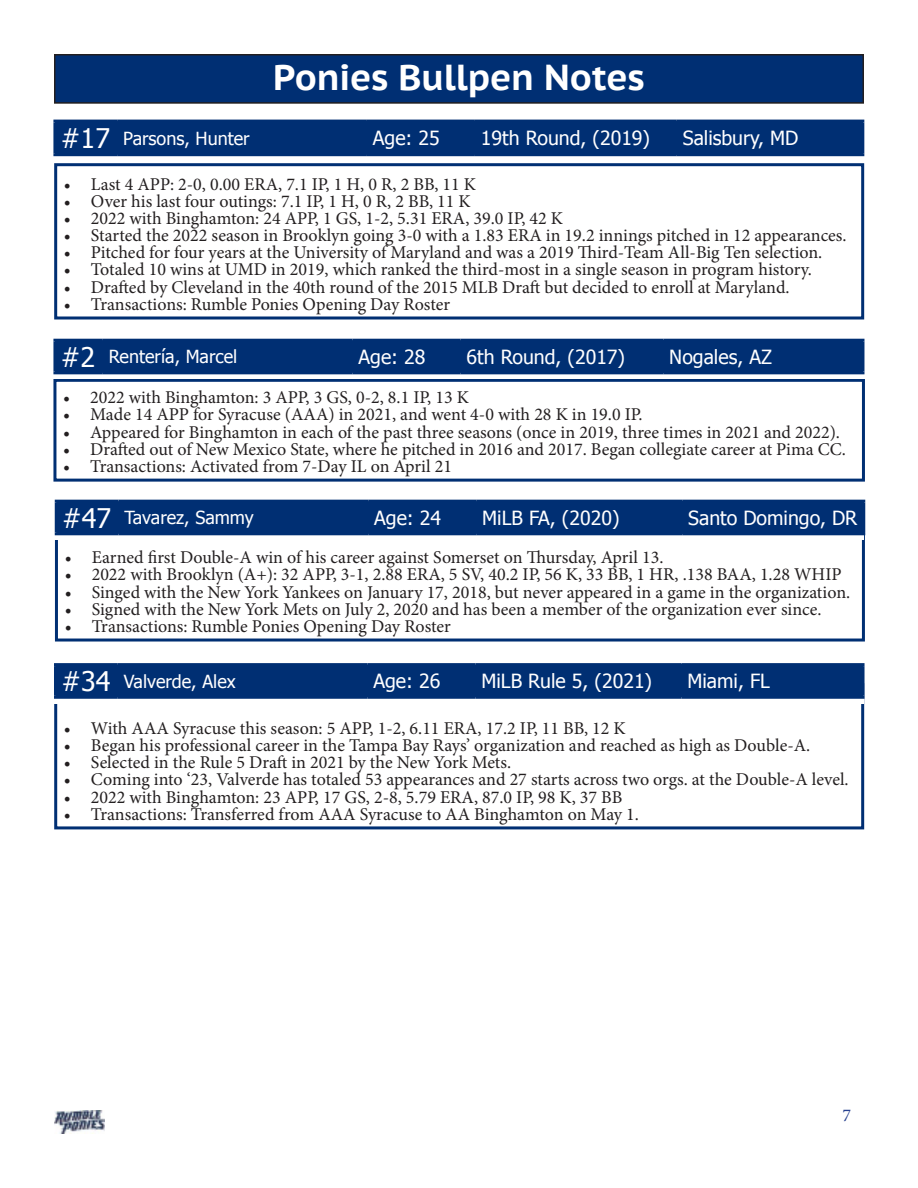
<style>
.page{position:relative;width:918px;height:1188px;background:#fff}
.page>*{position:absolute;margin:0;border:0;box-sizing:border-box;transform-origin:0 0}
.t1{font:700 36px "PT Sans Caption";letter-spacing:-.005em;color:#fff}
.t2{font:27px "Tahoma";color:#fff}
.t3{font:19.5px "Tahoma";color:#fff}
.t4{font:18px "Minion Pro";color:#231f20}
.t5{font:18px "Tahoma";color:#fff}
.t6{font:18px "Minion Pro";color:#253f8e}
</style>
<div class="page">
<div style="left:55px;top:55px;width:808px;height:48px;background:#002f73"></div>
<div style="left:54px;top:54px;width:810px;height:50px;border:2px solid #231f20"></div>
<img style="left:54px;top:1110px;width:51px;height:24px">
<div style="left:54px;top:683px;width:810px;height:146px;border:3px solid #002f73"></div>
<div style="left:54px;top:663px;width:809px;height:40px;background:#fff"></div>
<div style="left:57px;top:666px;width:623px;height:30px;background:#002f73"></div>
<div style="left:681px;top:665px;width:182px;height:32px;background:#002f73"></div>
<hr style="left:54px;top:663px;width:64px;height:3px;background:#002f73">
<hr style="left:54px;top:666px;width:3px;height:30px;background:#002f73">
<hr style="left:118px;top:663px;width:249px;height:3px;background:#002f73">
<hr style="left:116px;top:666px;width:3px;height:30px;background:#002f73">
<hr style="left:367px;top:663px;width:108px;height:3px;background:#002f73">
<hr style="left:366px;top:666px;width:3px;height:30px;background:#002f73">
<hr style="left:475px;top:663px;width:206px;height:3px;background:#002f73">
<hr style="left:474px;top:666px;width:3px;height:30px;background:#002f73">
<hr style="left:681px;top:663px;width:184px;height:3px;background:#002f73">
<hr style="left:680px;top:666px;width:3px;height:30px;background:#002f73">
<hr style="left:862px;top:666px;width:3px;height:30px;background:#002f73">
<hr style="left:54px;top:696px;width:64px;height:3px;background:#002f73">
<hr style="left:118px;top:696px;width:249px;height:3px;background:#002f73">
<hr style="left:367px;top:696px;width:108px;height:3px;background:#002f73">
<hr style="left:475px;top:696px;width:206px;height:3px;background:#002f73">
<hr style="left:681px;top:696px;width:184px;height:3px;background:#002f73">
<div style="left:54px;top:163px;width:810px;height:157px;border:3px solid #002f73"></div>
<svg style="left:53px;top:156px;width:811px;height:1px"></svg>
<div style="left:56px;top:123px;width:619px;height:30px;background:#002f73"></div>
<div style="left:677px;top:121px;width:186px;height:34px;background:#002f73"></div>
<hr style="left:53px;top:120px;width:64px;height:3px;background:#002f73">
<hr style="left:53px;top:123px;width:3px;height:30px;background:#002f73">
<hr style="left:117px;top:120px;width:250px;height:3px;background:#002f73">
<hr style="left:116px;top:123px;width:3px;height:30px;background:#002f73">
<hr style="left:367px;top:120px;width:108px;height:3px;background:#002f73">
<hr style="left:365px;top:123px;width:3px;height:30px;background:#002f73">
<hr style="left:475px;top:120px;width:202px;height:3px;background:#002f73">
<hr style="left:473px;top:123px;width:3px;height:30px;background:#002f73">
<hr style="left:677px;top:120px;width:187px;height:3px;background:#002f73">
<hr style="left:675px;top:123px;width:3px;height:30px;background:#002f73">
<hr style="left:861px;top:123px;width:3px;height:30px;background:#002f73">
<hr style="left:53px;top:153px;width:64px;height:3px;background:#002f73">
<hr style="left:117px;top:153px;width:250px;height:3px;background:#002f73">
<hr style="left:367px;top:153px;width:108px;height:3px;background:#002f73">
<hr style="left:475px;top:153px;width:202px;height:3px;background:#002f73">
<hr style="left:677px;top:153px;width:187px;height:3px;background:#002f73">
<div style="left:53px;top:379px;width:812px;height:103px;border:3px solid #002f73"></div>
<div style="left:53px;top:339px;width:812px;height:40px;background:linear-gradient(to right,#fff,#fff)"></div>
<div style="left:56px;top:342px;width:606px;height:29px;background:#002f73"></div>
<div style="left:663px;top:340px;width:200px;height:33px;background:#002f73"></div>
<hr style="left:53px;top:339px;width:50px;height:3px;background:#002f73">
<hr style="left:53px;top:342px;width:3px;height:29px;background:#002f73">
<hr style="left:103px;top:339px;width:250px;height:3px;background:#002f73">
<hr style="left:101px;top:342px;width:3px;height:29px;background:#002f73">
<hr style="left:353px;top:339px;width:108px;height:3px;background:#002f73">
<hr style="left:351px;top:342px;width:3px;height:29px;background:#002f73">
<hr style="left:461px;top:339px;width:202px;height:3px;background:#002f73">
<hr style="left:459px;top:342px;width:3px;height:29px;background:#002f73">
<hr style="left:663px;top:339px;width:201px;height:3px;background:#002f73">
<hr style="left:662px;top:342px;width:3px;height:29px;background:#002f73">
<hr style="left:861px;top:342px;width:3px;height:29px;background:#002f73">
<hr style="left:53px;top:371px;width:50px;height:3px;background:#002f73">
<hr style="left:103px;top:371px;width:250px;height:3px;background:#002f73">
<hr style="left:353px;top:371px;width:108px;height:3px;background:#002f73">
<hr style="left:461px;top:371px;width:202px;height:3px;background:#002f73">
<hr style="left:663px;top:371px;width:201px;height:3px;background:#002f73">
<div style="left:55px;top:520px;width:810px;height:122px;border:3px solid #002f73"></div>
<div style="left:55px;top:500px;width:809px;height:40px;background:linear-gradient(to right,#fff,#fff)"></div>
<div style="left:58px;top:503px;width:623px;height:29px;background:#002f73"></div>
<div style="left:682px;top:501px;width:182px;height:33px;background:#002f73"></div>
<hr style="left:55px;top:500px;width:63px;height:3px;background:#002f73">
<hr style="left:55px;top:503px;width:3px;height:29px;background:#002f73">
<hr style="left:118px;top:500px;width:250px;height:3px;background:#002f73">
<hr style="left:117px;top:503px;width:3px;height:29px;background:#002f73">
<hr style="left:368px;top:500px;width:108px;height:3px;background:#002f73">
<hr style="left:367px;top:503px;width:3px;height:29px;background:#002f73">
<hr style="left:476px;top:500px;width:206px;height:3px;background:#002f73">
<hr style="left:475px;top:503px;width:3px;height:29px;background:#002f73">
<hr style="left:682px;top:500px;width:183px;height:3px;background:#002f73">
<hr style="left:681px;top:503px;width:3px;height:29px;background:#002f73">
<hr style="left:862px;top:503px;width:3px;height:29px;background:#002f73">
<hr style="left:55px;top:532px;width:63px;height:3px;background:#002f73">
<hr style="left:118px;top:532px;width:250px;height:3px;background:#002f73">
<hr style="left:368px;top:532px;width:108px;height:3px;background:#002f73">
<hr style="left:476px;top:532px;width:206px;height:3px;background:#002f73">
<hr style="left:682px;top:532px;width:183px;height:3px;background:#002f73">
<p class="t1" style="left:273px;top:53px;width:373px">Ponies Bullpen Notes</p>
<p class="t2" style="left:61px;top:120px;width:51px">#17</p>
<p class="t5" style="left:123px;top:126px;width:128px">Parsons, Hunter</p>
<p class="t3" style="left:373px;top:125px;width:69px">Age: 25</p>
<p class="t3" style="left:481px;top:125px;width:171px">19th Round, (2019)</p>
<p class="t3" style="left:683px;top:125px;width:117px">Salisbury, MD</p>
<p class="t4" style="left:64px;top:172px;width:414px">• Last 4 APP: 2-0, 0.00 ERA, 7.1 IP, 1 H, 0 R, 2 BB, 11 K</p>
<p class="t4" style="left:64px;top:189px;width:408px">• Over his last four outings: 7.1 IP, 1 H, 0 R, 2 BB, 11 K</p>
<p class="t4" style="left:64px;top:206px;width:501px">• 2022 with Binghamton: 24 APP, 1 GS, 1-2, 5.31 ERA, 39.0 IP, 42 K</p>
<p class="t4" style="left:64px;top:223px;width:784px">• Started the 2022 season in Brooklyn going 3-0 with a 1.83 ERA in 19.2 innings pitched in 12 appearances.</p>
<p class="t4" style="left:64px;top:241px;width:760px">• Pitched for four years at the University of Maryland and was a 2019 Third-Team All-Big Ten selection.</p>
<p class="t4" style="left:64px;top:258px;width:750px">• Totaled 10 wins at UMD in 2019, which ranked the third-most in a single season in program history.</p>
<p class="t4" style="left:64px;top:275px;width:727px">• Drafted by Cleveland in the 40th round of the 2015 MLB Draft but decided to enroll at Maryland.</p>
<p class="t4" style="left:64px;top:292px;width:388px">• Transactions: Rumble Ponies Opening Day Roster</p>
<p class="t2" style="left:61px;top:339px;width:36px">#2</p>
<p class="t5" style="left:109px;top:345px;width:130px">Rentería, Marcel</p>
<p class="t3" style="left:359px;top:344px;width:69px">Age: 28</p>
<p class="t3" style="left:467px;top:344px;width:160px">6th Round, (2017)</p>
<p class="t3" style="left:669px;top:344px;width:104px">Nogales, AZ</p>
<p class="t4" style="left:63px;top:386px;width:407px">• 2022 with Binghamton: 3 APP, 3 GS, 0-2, 8.1 IP, 13 K</p>
<p class="t4" style="left:63px;top:403px;width:581px">• Made 14 APP for Syracuse (AAA) in 2021, and went 4-0 with 28 K in 19.0 IP.</p>
<p class="t4" style="left:63px;top:420px;width:778px">• Appeared for Binghamton in each of the past three seasons (once in 2019, three times in 2021 and 2022).</p>
<p class="t4" style="left:63px;top:437px;width:784px">• Drafted out of New Mexico State, where he pitched in 2016 and 2017. Began collegiate career at Pima CC.</p>
<p class="t4" style="left:63px;top:454px;width:390px">• Transactions: Activated from 7-Day IL on April 21</p>
<p class="t2" style="left:62px;top:500px;width:51px">#47</p>
<p class="t5" style="left:124px;top:506px;width:131px">Tavarez, Sammy</p>
<p class="t3" style="left:374px;top:505px;width:69px">Age: 24</p>
<p class="t3" style="left:482px;top:505px;width:139px">MiLB FA, (2020)</p>
<p class="t3" style="left:688px;top:505px;width:171px">Santo Domingo, DR</p>
<p class="t4" style="left:65px;top:545px;width:600px">• Earned first Double-A win of his career against Somerset on Thursday, April 13.</p>
<p class="t4" style="left:65px;top:563px;width:778px">• 2022 with Brooklyn (A+): 32 APP, 3-1, 2.88 ERA, 5 SV, 40.2 IP, 56 K, 33 BB, 1 HR, .138 BAA, 1.28 WHIP</p>
<p class="t4" style="left:65px;top:580px;width:787px">• Singed with the New York Yankees on January 17, 2018, but never appeared in a game in the organization.</p>
<p class="t4" style="left:65px;top:597px;width:758px">• Signed with the New York Mets on July 2, 2020 and has been a member of the organization ever since.</p>
<p class="t4" style="left:65px;top:614px;width:388px">• Transactions: Rumble Ponies Opening Day Roster</p>
<p class="t2" style="left:62px;top:663px;width:51px">#34</p>
<p class="t5" style="left:124px;top:669px;width:113px">Valverde, Alex</p>
<p class="t3" style="left:373px;top:668px;width:69px">Age: 26</p>
<p class="t3" style="left:481px;top:668px;width:172px">MiLB Rule 5, (2021)</p>
<p class="t3" style="left:687px;top:668px;width:84px">Miami, FL</p>
<p class="t4" style="left:64px;top:716px;width:563px">• With AAA Syracuse this season: 5 APP, 1-2, 6.11 ERA, 17.2 IP, 11 BB, 12 K</p>
<p class="t4" style="left:64px;top:733px;width:748px">• Began his professional career in the Tampa Bay Rays’ organization and reached as high as Double-A.</p>
<p class="t4" style="left:64px;top:751px;width:449px">• Selected in the Rule 5 Draft in 2021 by the New York Mets.</p>
<p class="t4" style="left:64px;top:768px;width:786px">• Coming into ‘23, Valverde has totaled 53 appearances and 27 starts across two orgs. at the Double-A level.</p>
<p class="t4" style="left:64px;top:785px;width:560px">• 2022 with Binghamton: 23 APP, 17 GS, 2-8, 5.79 ERA, 87.0 IP, 98 K, 37 BB</p>
<p class="t4" style="left:64px;top:802px;width:577px">• Transactions: Transferred from AAA Syracuse to AA Binghamton on May 1.</p>
<p class="t6" style="left:842px;top:1103px;width:10px">7</p>
</div>
